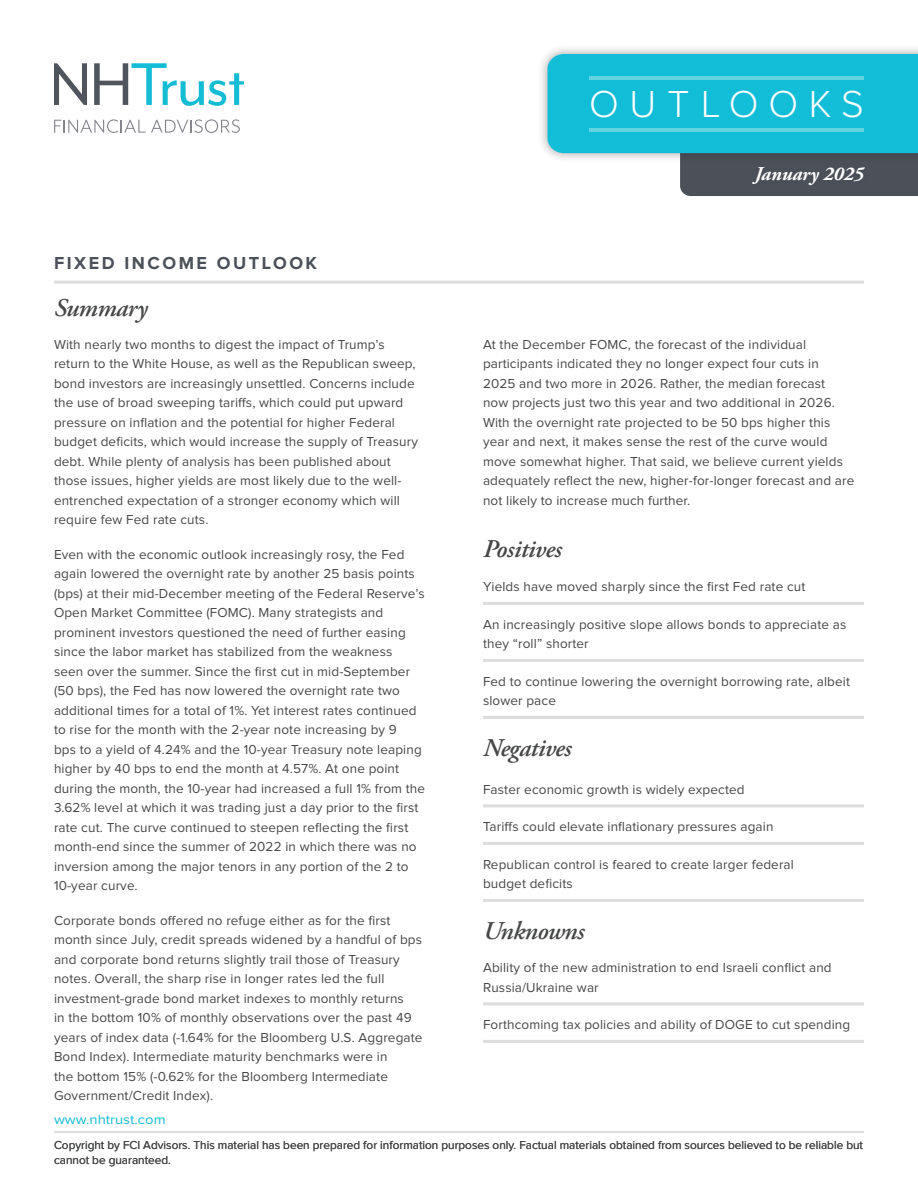
<style>
.page{position:relative;width:918px;height:1188px;background:#fff}
.page>*{position:absolute;margin:0;border:0;box-sizing:border-box;transform-origin:0 0}
.t1{font:300 39px "Proxima Nova";letter-spacing:.27em;color:#fff}
.bullets-square{font:italic 600 25.5px "Adobe Garamond Pro";letter-spacing:-.02em;color:#464747}
.palatino-main{font:italic 600 25.5px "Adobe Garamond Pro";letter-spacing:-.02em;color:#464747}
.t2{font:italic 700 19.5px "Adobe Garamond Pro";color:#fff}
.t3{font:700 18px "Proxima Nova";letter-spacing:.14em;color:#4b5059}
.palatino-main-2{font:13.5px/19.5px "Proxima Nova";letter-spacing:.01em;color:#464747}
.bullets-square-2{font:13.5px/19.5px "Proxima Nova";letter-spacing:.01em;color:#464747}
.t4{font:13.5px "Proxima Nova";color:#12bdd7;scale:1.1 1}
.t5{font:12px/14.4px "Proxima Nova";color:#464747}
</style>
<div class="page">
<div style="left:538px;top:44px;width:380px;height:119px;background:#231f20;opacity:.38"></div>
<svg style="left:547px;top:54px;width:371px;height:142px;background:#37b4c8"></svg>
<hr style="left:590px;top:76px;width:274px;height:4px;background:#64d4e4">
<hr style="left:590px;top:128px;width:274px;height:4px;background:#64d4e4">
<div style="left:747px;top:164px;width:122px;height:27px;background:#4a4f58"></div>
<hr style="left:483px;top:602px;width:381px;height:3px;background:#dedcdc">
<hr style="left:483px;top:659px;width:381px;height:3px;background:#dedcdc">
<hr style="left:483px;top:716px;width:381px;height:3px;background:#dedcdc">
<hr style="left:483px;top:804px;width:381px;height:3px;background:#dedcdc">
<hr style="left:483px;top:842px;width:381px;height:3px;background:#dedcdc">
<hr style="left:483px;top:899px;width:381px;height:3px;background:#dedcdc">
<hr style="left:483px;top:1002px;width:381px;height:3px;background:#dedcdc">
<hr style="left:483px;top:1040px;width:381px;height:3px;background:#dedcdc">
<hr style="left:54px;top:281px;width:810px;height:3px;background:#dedcdc">
<hr style="left:54px;top:1131px;width:810px;height:2px;background:#dedcdc">
<svg style="left:54px;top:63px;width:33px;height:42px"></svg>
<svg style="left:94px;top:63px;width:150px;height:43px"></svg>
<svg style="left:54px;top:119px;width:186px;height:14px"></svg>
<h1 class="t1" style="left:589px;top:86px;width:276px">OUTLOOKS</h1>
<p class="t3" style="left:54px;top:254px;width:265px">FIXED INCOME OUTLOOK</p>
<p class="bullets-square" style="left:54px;top:293px;width:95px">Summary</p>
<p class="palatino-main-2" style="left:54px;top:335px;width:365px">With nearly two months to digest the impact of Trump’s return to the White House, as well as the Republican sweep, bond investors are increasingly unsettled. Concerns include the use of broad sweeping tariffs, which could put upward pressure on inflation and the potential for higher Federal budget deficits, which would increase the supply of Treasury debt. While plenty of analysis has been published about those issues, higher yields are most likely due to the well&shy;entrenched expectation of a stronger economy which will require few Fed rate cuts.</p>
<p class="palatino-main-2" style="left:54px;top:545px;width:373px">Even with the economic outlook increasingly rosy, the Fed again lowered the overnight rate by another 25 basis points (bps) at their mid-December meeting of the Federal Reserve’s Open Market Committee (FOMC). Many strategists and prominent investors questioned the need of further easing since the labor market has stabilized from the weakness<br>seen over the summer. Since the first cut in mid-September (50 bps), the Fed has now lowered the overnight rate two additional times for a total of 1%. Yet interest rates continued to rise for the month with the 2-year note increasing by 9<br>bps to a yield of 4.24% and the 10-year Treasury note leaping higher by 40 bps to end the month at 4.57%. At one point during the month, the 10-year had increased a full 1% from the 3.62% level at which it was trading just a day prior to the first rate cut. The curve continued to steepen reflecting the first month-end since the summer of 2022 in which there was no inversion among the major tenors in any portion of the 2 to 10-year curve.</p>
<p class="palatino-main-2" style="left:54px;top:911px;width:370px">Corporate bonds offered no refuge either as for the first month since July, credit spreads widened by a handful of bps and corporate bond returns slightly trail those of Treasury notes. Overall, the sharp rise in longer rates led the full investment-grade bond market indexes to monthly returns<br>in the bottom 10% of monthly observations over the past 49 years of index data (-1.64% for the Bloomberg U.S. Aggregate Bond Index). Intermediate maturity benchmarks were in<br>the bottom 15% (-0.62% for the Bloomberg Intermediate Government/Credit Index).</p>
<p class="t4" style="left:54px;top:1113px;width:103px">www.nhtrust.com</p>
<h3 class="t2" style="left:755px;top:162px;width:111px">January 2025</h3>
<p class="palatino-main-2" style="left:483px;top:335px;width:373px">At the December FOMC, the forecast of the individual participants indicated they no longer expect four cuts in 2025 and two more in 2026. Rather, the median forecast<br>now projects just two this year and two additional in 2026.<br>With the overnight rate projected to be 50 bps higher this year and next, it makes sense the rest of the curve would move somewhat higher. That said, we believe current yields adequately reflect the new, higher-for-longer forecast and are not likely to increase much further.</p>
<p class="palatino-main" style="left:483px;top:534px;width:80px">Positives</p>
<p class="bullets-square-2" style="left:483px;top:578px;width:324px">Yields have moved sharply since the first Fed rate cut</p>
<p class="bullets-square-2" style="left:483px;top:615px;width:365px">An increasingly positive slope allows bonds to appreciate as they “roll” shorter</p>
<p class="bullets-square-2" style="left:483px;top:672px;width:368px">Fed to continue lowering the overnight borrowing rate, albeit slower pace</p>
<p class="bullets-square" style="left:483px;top:734px;width:90px">Negatives</p>
<p class="bullets-square-2" style="left:483px;top:780px;width:263px">Faster economic growth is widely expected</p>
<p class="bullets-square-2" style="left:483px;top:818px;width:292px">Tariffs could elevate inflationary pressures again</p>
<p class="bullets-square-2" style="left:483px;top:855px;width:312px">Republican control is feared to create larger federal budget deficits</p>
<p class="bullets-square" style="left:483px;top:917px;width:103px">Unknowns</p>
<p class="bullets-square-2" style="left:483px;top:959px;width:350px">Ability of the new administration to end Israeli conflict and<br>Russia/Ukraine war</p>
<p class="bullets-square-2" style="left:483px;top:1016px;width:369px">Forthcoming tax policies and ability of DOGE to cut spending</p>
<p class="t5" style="left:54px;top:1139px;width:811px">Copyright by FCI Advisors. This material has been prepared for information purposes only. Factual materials obtained from sources believed to be reliable but cannot be guaranteed.</p>
</div>
